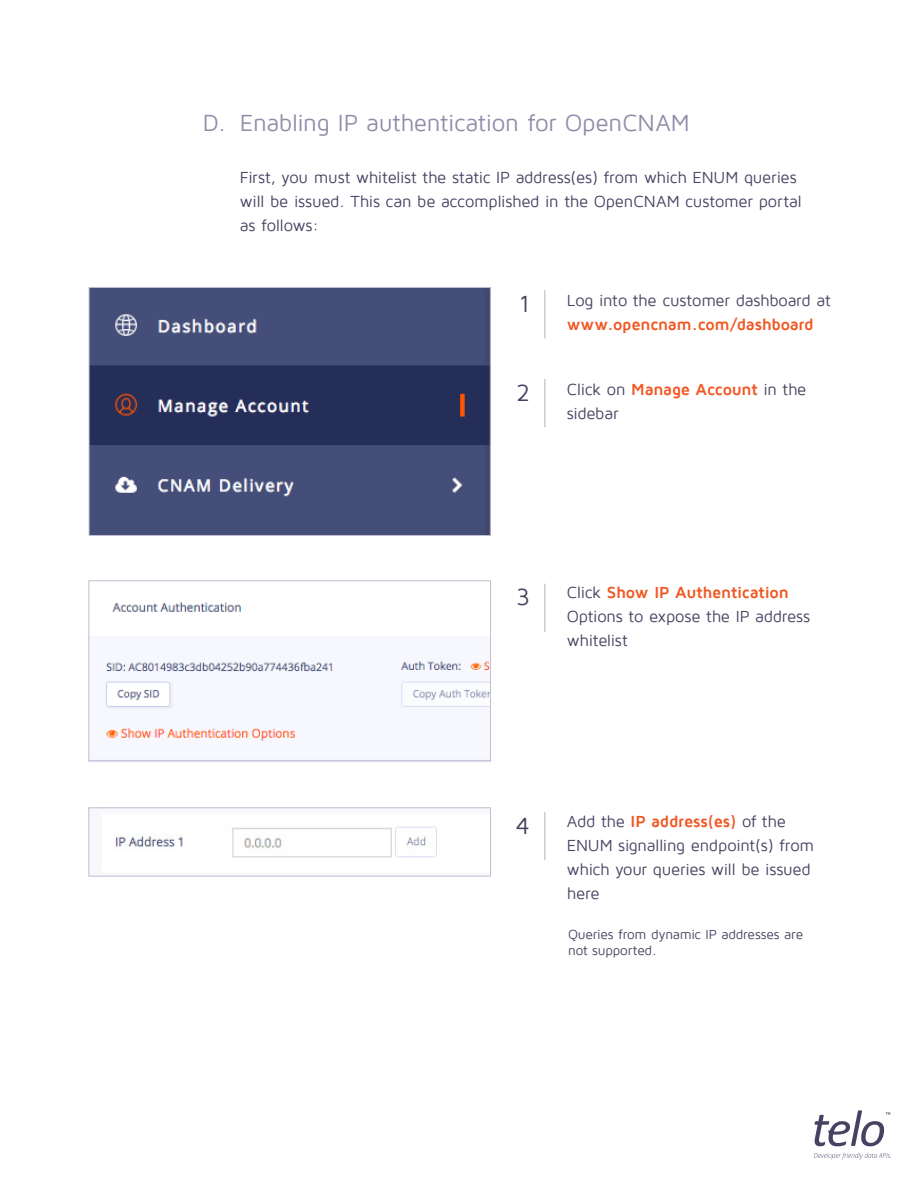
<style>
.page{position:relative;width:918px;height:1188px;background:#fff}
.page>*{position:absolute;margin:0;border:0;box-sizing:border-box;transform-origin:0 0}
.t1{font:24px "Maven Pro";letter-spacing:-.015em;color:#928ca9}
.t2{font:24px "Maven Pro";color:#494161}
.t3{font:16.5px/24px "Maven Pro";letter-spacing:-.015em;color:#494161}
.t4{font:13.5px/16.2px "Maven Pro";letter-spacing:-.015em;color:#494161}
.s1{font-weight:700;color:#f15722}
</style>
<div class="page">
<svg style="left:815px;top:1110px;width:75px;height:36px"></svg>
<svg style="left:814px;top:1153px;width:77px;height:7px"></svg>
<hr style="left:544px;top:290px;width:1px;height:48px;background:#b5afbc">
<hr style="left:544px;top:379px;width:1px;height:48px;background:#b5afbc">
<hr style="left:544px;top:584px;width:1px;height:48px;background:#b5afbc">
<hr style="left:544px;top:812px;width:1px;height:48px;background:#b5afbc">
<img style="left:91px;top:289px;width:398px;height:245px">
<div style="left:89px;top:287px;width:402px;height:249px;border:1px solid #c1becf"></div>
<img style="left:105px;top:602px;width:384px;height:139px">
<div style="left:89px;top:581px;width:402px;height:180px;border:1px solid #c1becf"></div>
<img style="left:114px;top:826px;width:323px;height:32px">
<div style="left:89px;top:808px;width:402px;height:68px;border:1px solid #c1becf"></div>
<p class="t1" style="left:203px;top:111px;width:25px">D.</p>
<p class="t1" style="left:240px;top:111px;width:451px">Enabling IP authentication for OpenCNAM</p>
<p class="t3" style="left:240px;top:166px;width:564px">First, you must whitelist the static IP address(es) from which ENUM queries will be issued. This can be accomplished in the OpenCNAM customer portal as follows:</p>
<p class="t2" style="left:519px;top:291px;width:12px">1</p>
<p class="t2" style="left:516px;top:380px;width:15px">2</p>
<p class="t3" style="left:567px;top:289px;width:265px">Log into the customer dashboard at <span class="s1">www.opencnam.com/dashboard</span></p>
<p class="t3" style="left:567px;top:378px;width:241px">Click on <span class="s1">Manage Account</span> in the sidebar</p>
<p class="t2" style="left:516px;top:585px;width:15px">3</p>
<p class="t3" style="left:567px;top:581px;width:245px">Click <span class="s1">Show IP Authentication<br></span>Options to expose the IP address whitelist</p>
<p class="t2" style="left:516px;top:813px;width:16px">4</p>
<p class="t3" style="left:567px;top:809px;width:249px">Add the <span class="s1">IP address(es)</span> of the<br>ENUM signalling endpoint(s) from which your queries will be issued here</p>
<p class="t4" style="left:568px;top:926px;width:237px">Queries from dynamic IP addresses are not supported.</p>
</div>
